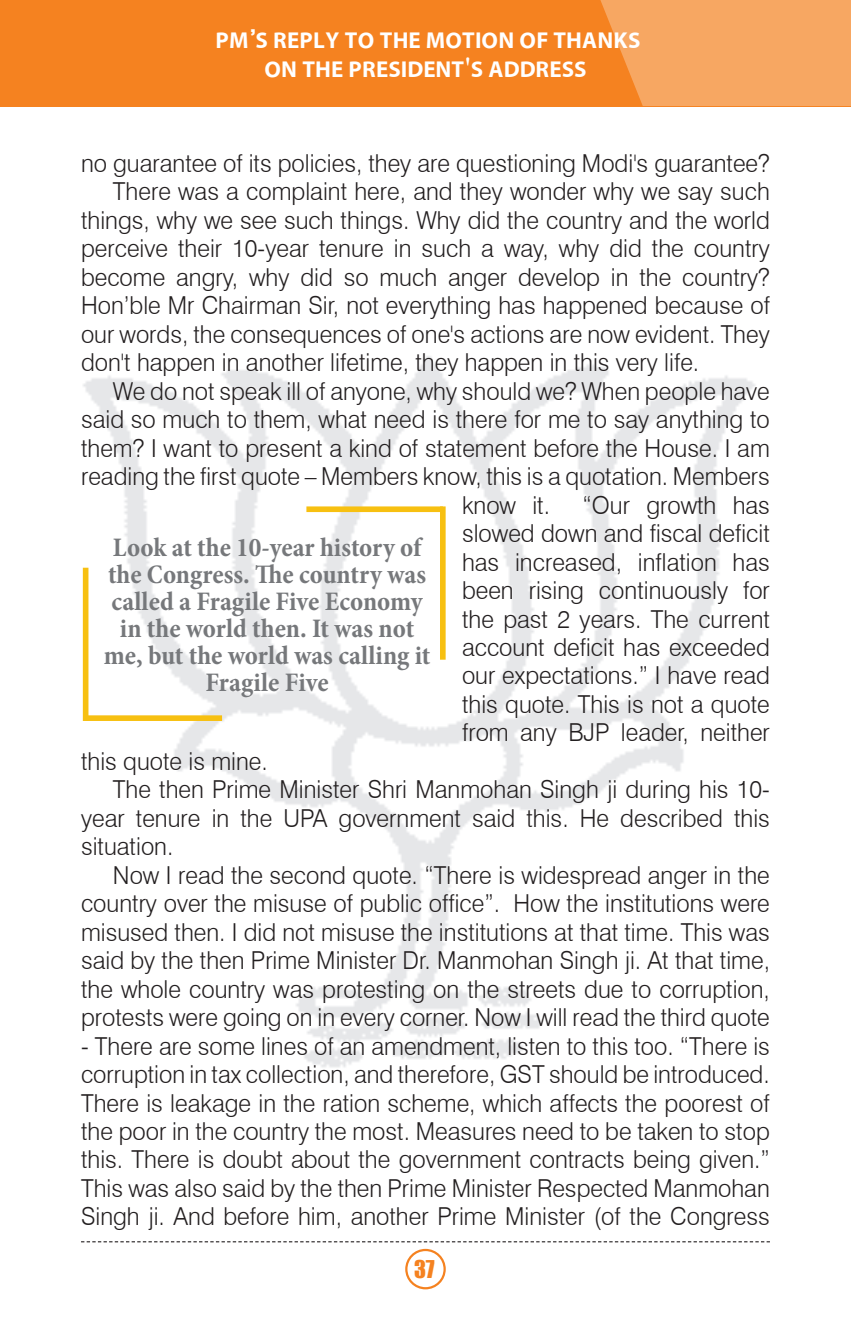
<style>
.page{position:relative;width:851px;height:1337px;background:#fff}
.page>*{position:absolute;margin:0;border:0;box-sizing:border-box;transform-origin:0 0}
.t1{font:29.25px/29px "Four C Heera";color:#fff;text-align:center}
.t2{font:700 condensed 27px/27px "Minion Pro";color:#76787b;text-align:center}
.t3{font:300 24.75px/28.3px "Swiss 721 BT";color:#231f20;text-align:justify;scale:.96 1}
.t4{font:22.5px "Impact";color:#f58220}
</style>
<div class="page">
<div style="left:0;top:0;width:850px;height:106px;background:#f58220"></div>
<svg style="left:600px;top:0;width:250px;height:106px;background:#f6a35c"></svg>
<svg style="left:81px;top:1241px;width:689px;height:1px"></svg>
<img style="left:82px;top:356px;width:673px;height:712px">
<div style="left:405px;top:1248px;width:41px;height:41px;border:2px solid #f58220;border-radius:50%"></div>
<div style="left:86px;top:715px;width:136px;height:6px;background:#f7c011"></div>
<div style="left:83px;top:568px;width:5px;height:153px;background:#f7c011"></div>
<div style="left:306px;top:506px;width:137px;height:6px;background:#f7c011"></div>
<div style="left:440px;top:506px;width:5px;height:153px;background:#f7c011"></div>
<p class="t1" style="left:215px;top:27px;width:426px">PM’S REPLY TO THE MOTION OF THANKS<br>ON THE PRESIDENT'S ADDRESS</p>
<p class="t3" style="left:81px;top:149px;width:719px">no guarantee of its policies, they are questioning Modi's guarantee?</p>
<p class="t3" style="left:113px;top:177px;width:685px">There was a complaint here, and they wonder why we say such</p>
<p class="t3" style="left:81px;top:206px;width:719px">things, why we see such things. Why did the country and the world</p>
<p class="t3" style="left:81px;top:234px;width:719px">perceive their 10-year tenure in such a way, why did the country</p>
<p class="t3" style="left:81px;top:263px;width:719px">become angry, why did so much anger develop in the country?</p>
<p class="t3" style="left:81px;top:291px;width:719px">Hon’ble Mr Chairman Sir, not everything has happened because of</p>
<p class="t3" style="left:81px;top:319px;width:719px">our words, the consequences of one's actions are now evident. They</p>
<p class="t3" style="left:81px;top:348px;width:645px">don't happen in another lifetime, they happen in this very life.</p>
<p class="t3" style="left:113px;top:376px;width:685px">We do not speak ill of anyone, why should we? When people have</p>
<p class="t3" style="left:81px;top:405px;width:719px">said so much to them, what need is there for me to say anything to</p>
<p class="t3" style="left:81px;top:433px;width:719px">them? I want to present a kind of statement before the House. I am</p>
<p class="t3" style="left:81px;top:462px;width:719px">reading the first quote – Members know, this is a quotation. Members</p>
<p class="t3" style="left:462px;top:490px;width:93px">know it.</p>
<p class="t3" style="left:462px;top:490px;width:322px;text-indent:120px">“Our growth has slowed down and fiscal deficit has increased, inflation has been rising continuously for the past 2 years. The current account deficit has exceeded our expectations.” I have read this quote. This is not a quote from any BJP leader, neither</p>
<p class="t2" style="left:104px;top:534px;width:328px">Look at the 10-year history of the Congress. The country was called a Fragile Five Economy in the world then. It was not me, but the world was calling it<br>Fragile Five</p>
<p class="t3" style="left:81px;top:746px;width:196px">this quote is mine.</p>
<p class="t3" style="left:113px;top:775px;width:685px">The then Prime Minister Shri Manmohan Singh ji during his 10-</p>
<p class="t3" style="left:81px;top:803px;width:719px">year tenure in the UPA government said this. He described this</p>
<p class="t3" style="left:81px;top:832px;width:98px">situation.</p>
<p class="t3" style="left:113px;top:860px;width:685px">Now I read the second quote. “There is widespread anger in the</p>
<p class="t3" style="left:81px;top:889px;width:719px">country over the misuse of public office”. How the institutions were</p>
<p class="t3" style="left:81px;top:917px;width:719px">misused then. I did not misuse the institutions at that time. This was</p>
<p class="t3" style="left:81px;top:946px;width:719px">said by the then Prime Minister Dr. Manmohan Singh ji. At that time,</p>
<p class="t3" style="left:81px;top:974px;width:719px">the whole country was protesting on the streets due to corruption,</p>
<p class="t3" style="left:81px;top:1003px;width:719px">protests were going on in every corner. Now I will read the third quote</p>
<p class="t3" style="left:81px;top:1031px;width:719px">- There are some lines of an amendment, listen to this too. “There is corruption in tax collection, and therefore, GST should be introduced.<br>There is leakage in the ration scheme, which affects the poorest of the poor in the country the most. Measures need to be taken to stop this. There is doubt about the government contracts being given.” This was also said by the then Prime Minister Respected Manmohan Singh ji. And before him, another Prime Minister (of the Congress</p>
<p class="t4" style="left:414px;top:1251px;width:22px">37</p>
</div>
